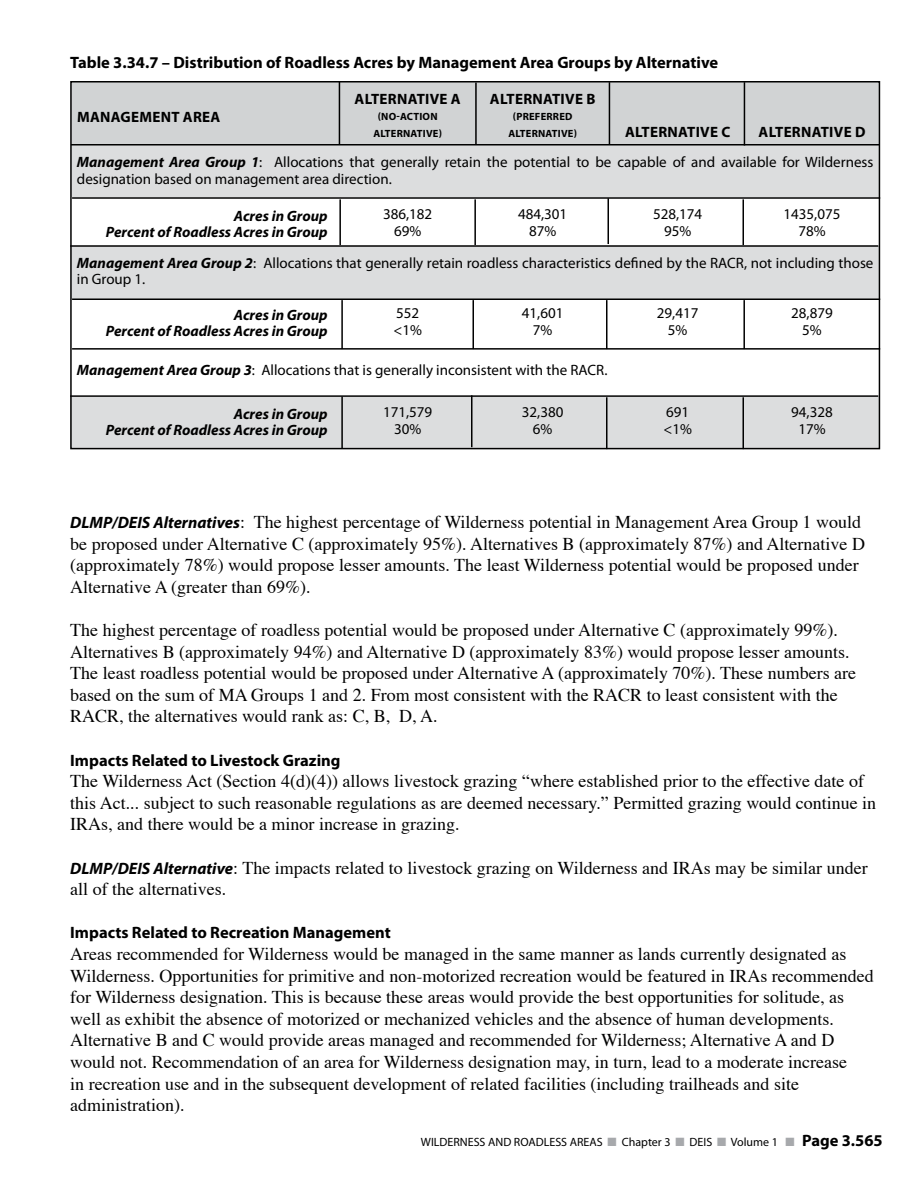
<style>
.page{position:relative;width:918px;height:1188px;background:#fff}
.page>*{position:absolute;margin:0;border:0;box-sizing:border-box;transform-origin:0 0}
.t1{font:18px/21.6px "Times";color:#000}
.t2{font:700 16.5px "Myriad Pro";color:#000}
.t3{font:15px/16.5px "Myriad Pro";color:#000;text-align:center}
.t4{font:italic 700 15px/16.5px "Myriad Pro";color:#000;text-align:right}
.t5{font:700 15px "Myriad Pro";letter-spacing:.02em;color:#000}
.t6{font:12px "Myriad Pro";color:#000}
.t7{font:700 10.5px/16.5px "Myriad Pro";letter-spacing:.02em;color:#000}
.s1{font-weight:700;font-style:italic}
.s2{font-family:"Myriad Pro";font-weight:700;font-style:italic;font-size:16.5px}
.s3{color:#a7a9ac}
.s4{font-weight:700;font-size:16.5px}
</style>
<div class="page">
<div style="left:70px;top:397px;width:809px;height:51px;background:#dcddde"></div>
<div style="left:71px;top:246px;width:809px;height:53px;background:#dcddde"></div>
<div style="left:71px;top:144px;width:808px;height:53px;background:#dcddde"></div>
<div style="left:71px;top:82px;width:808px;height:62px;background:#d1d3d4"></div>
<div style="left:70px;top:81px;width:810px;height:368px;border:2px solid #000"></div>
<hr style="left:71px;top:144px;width:808px;height:2px;background:#000">
<hr style="left:339px;top:82px;width:1px;height:63px;background:#000">
<hr style="left:475px;top:83px;width:2px;height:62px;background:#000">
<hr style="left:609px;top:82px;width:1px;height:63px;background:#000">
<hr style="left:744px;top:82px;width:1px;height:64px;background:#000">
<hr style="left:72px;top:197px;width:808px;height:2px;background:#000">
<hr style="left:70px;top:245px;width:808px;height:2px;background:#000">
<hr style="left:72px;top:298px;width:808px;height:2px;background:#000">
<hr style="left:72px;top:348px;width:808px;height:2px;background:#000">
<hr style="left:70px;top:395px;width:808px;height:2px;background:#000">
<hr style="left:339px;top:199px;width:2px;height:46px;background:#000">
<hr style="left:474px;top:199px;width:2px;height:46px;background:#000">
<hr style="left:608px;top:198px;width:1px;height:46px;background:#000">
<hr style="left:742px;top:199px;width:2px;height:46px;background:#000">
<hr style="left:341px;top:300px;width:2px;height:49px;background:#000">
<hr style="left:472px;top:300px;width:2px;height:49px;background:#000">
<hr style="left:606px;top:300px;width:2px;height:49px;background:#000">
<hr style="left:743px;top:300px;width:2px;height:49px;background:#000">
<hr style="left:341px;top:397px;width:2px;height:51px;background:#000">
<hr style="left:471px;top:395px;width:1px;height:52px;background:#000">
<hr style="left:606px;top:397px;width:2px;height:52px;background:#000">
<hr style="left:742px;top:397px;width:2px;height:52px;background:#000">
<p class="t2" style="left:70px;top:51px;width:650px">Table 3.34.7 – Distribution of Roadless Acres by Management Area Groups by Alternative</p>
<p class="t5" style="left:77px;top:107px;width:23px">Management</p>
<p class="t5" style="left:183px;top:107px;width:20px">Area</p>
<p class="t5" style="left:355px;top:89px;width:19px">Alternative</p>
<p class="t5" style="left:451px;top:89px;width:11px">A</p>
<p class="t7" style="left:373px;top:108px;width:40px;text-indent:4px">(No-Action<br>Alternative</p>
<p class="t7" style="left:439px;top:125px;width:5px">)</p>
<p class="t5" style="left:490px;top:89px;width:19px">Alternative</p>
<p class="t5" style="left:586px;top:89px;width:11px">B</p>
<p class="t7" style="left:508px;top:108px;width:21px;text-indent:5px">(Preferred<br>Alternative</p>
<p class="t7" style="left:574px;top:124px;width:5px">)</p>
<p class="t5" style="left:625px;top:122px;width:19px">Alternative</p>
<p class="t5" style="left:721px;top:122px;width:10px">C</p>
<p class="t5" style="left:759px;top:122px;width:19px">Alternative</p>
<p class="t5" style="left:855px;top:122px;width:12px">D</p>
<p class="t3" style="left:77px;top:154px;width:798px;text-align:left"><span class="s1">Management Area Group 1</span>: Allocations that generally retain the potential to be capable of and available for Wilderness designation based on management area direction.</p>
<p class="t4" style="left:106px;top:207px;width:223px">Acres in Group<br>Percent of Roadless Acres in Group</p>
<p class="t3" style="left:383px;top:206px;width:51px">386,182<br>69%</p>
<p class="t3" style="left:518px;top:205px;width:51px">484,301<br>87%</p>
<p class="t3" style="left:653px;top:205px;width:51px">528,174<br>95%</p>
<p class="t3" style="left:784px;top:205px;width:58px">1435,075<br>78%</p>
<p class="t3" style="left:77px;top:254px;width:798px;text-align:left"><span class="s1">Management Area Group 2</span>: Allocations that generally retain roadless characteristics defined by the RACR, not including those in Group 1.</p>
<p class="t4" style="left:106px;top:306px;width:223px">Acres in Group<br>Percent of Roadless Acres in Group</p>
<p class="t3" style="left:393px;top:305px;width:30px;text-align:left">552 &lt;1%</p>
<p class="t3" style="left:522px;top:304px;width:43px">41,601<br>7%</p>
<p class="t3" style="left:657px;top:304px;width:43px">29,417<br>5%</p>
<p class="t3" style="left:791px;top:304px;width:43px">28,879<br>5%</p>
<p class="t3" style="left:77px;top:362px;width:532px"><span class="s1">Management Area Group 3</span>: Allocations that is generally inconsistent with the RACR.</p>
<p class="t4" style="left:106px;top:405px;width:223px">Acres in Group<br>Percent of Roadless Acres in Group</p>
<p class="t3" style="left:383px;top:404px;width:51px">171,579<br>30%</p>
<p class="t3" style="left:522px;top:403px;width:43px">32,380<br>6%</p>
<p class="t3" style="left:663px;top:403px;width:30px;text-align:left">691 &lt;1%</p>
<p class="t3" style="left:791px;top:403px;width:43px">94,328<br>17%</p>
<p class="t1" style="left:70px;top:510px;width:796px"><span class="s2">DLMP/DEIS Alternatives</span>: The highest percentage of Wilderness potential in Management Area Group 1 would be proposed under Alternative C (approximately 95%). Alternatives B (approximately 87%) and Alternative D (approximately 78%) would propose lesser amounts. The least Wilderness potential would be proposed under Alternative A (greater than 69%).</p>
<p class="t1" style="left:70px;top:618px;width:787px">The highest percentage of roadless potential would be proposed under Alternative C (approximately 99%).<br>Alternatives B (approximately 94%) and Alternative D (approximately 83%) would propose lesser amounts.<br>The least roadless potential would be proposed under Alternative A (approximately 70%). These numbers are based on the sum of MA Groups 1 and 2. From most consistent with the RACR to least consistent with the RACR, the alternatives would rank as: C, B, D, A.</p>
<p class="t2" style="left:70px;top:749px;width:272px">Impacts Related to Livestock Grazing</p>
<p class="t1" style="left:70px;top:769px;width:808px">The Wilderness Act (Section 4(d)(4)) allows livestock grazing “where established prior to the effective date of this Act... subject to such reasonable regulations as are deemed necessary.” Permitted grazing would continue in<br>IRAs, and there would be a minor increase in grazing.</p>
<p class="t1" style="left:70px;top:855px;width:799px"><span class="s2">DLMP/DEIS Alternative</span>: The impacts related to livestock grazing on Wilderness and IRAs may be similar under all of the alternatives.</p>
<p class="t2" style="left:70px;top:922px;width:322px">Impacts Related to Recreation Management</p>
<p class="t1" style="left:70px;top:942px;width:805px">Areas recommended for Wilderness would be managed in the same manner as lands currently designated as Wilderness. Opportunities for primitive and non-motorized recreation would be featured in IRAs recommended for Wilderness designation. This is because these areas would provide the best opportunities for solitude, as well as exhibit the absence of motorized or mechanized vehicles and the absence of human developments.<br>Alternative B and C would provide areas managed and recommended for Wilderness; Alternative A and D would not. Recommendation of an area for Wilderness designation may, in turn, lead to a moderate increase<br>in recreation use and in the subsequent development of related facilities (including trailheads and site administration).</p>
<p class="t6" style="left:421px;top:1135px;width:463px">WILDERNESS AND ROADLESS AREAS <span class="s3">■</span> Chapter 3 <span class="s3">■</span> DEIS <span class="s3">■</span> Volume 1 <span class="s3">■</span> <span class="s4">Page 3.565</span></p>
</div>
